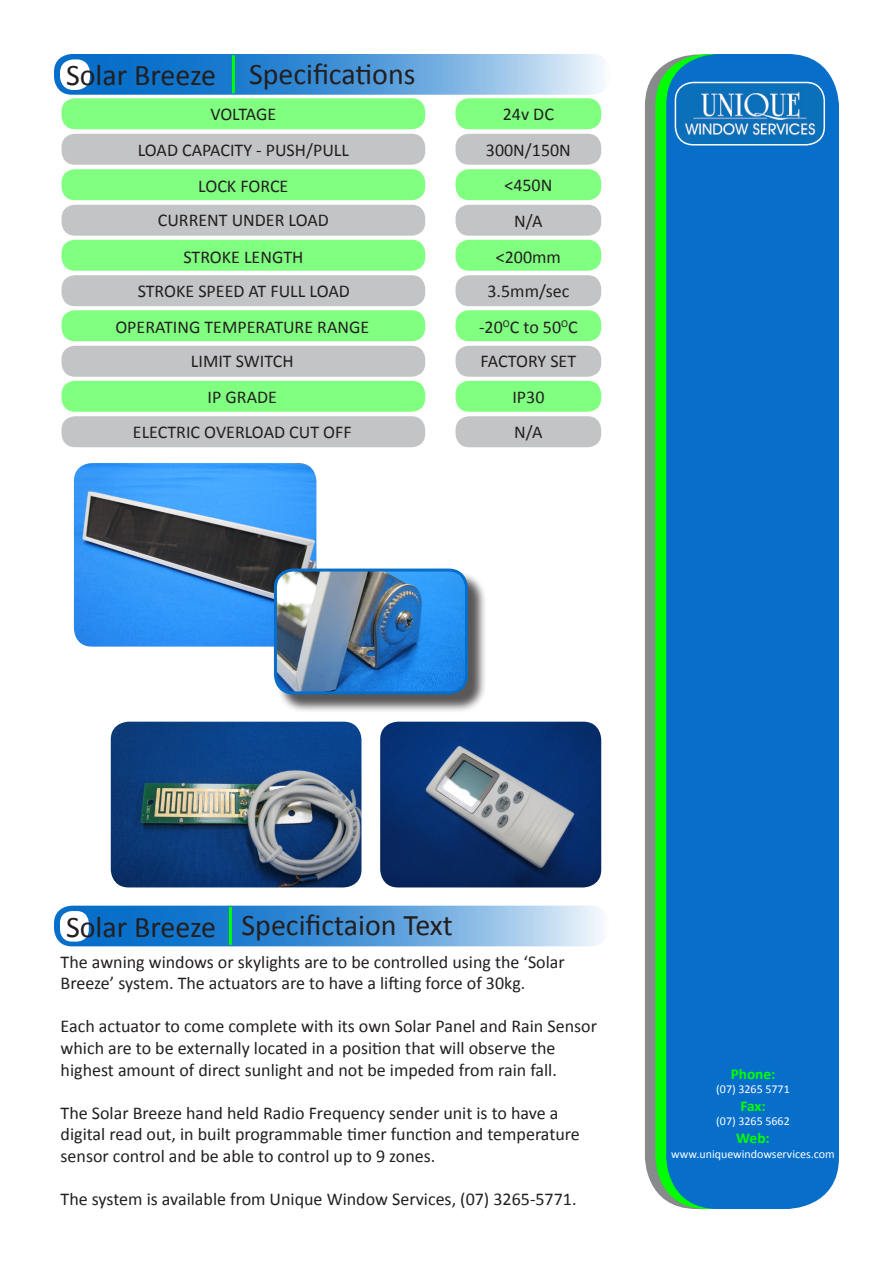
<style>
.page{position:relative;width:893px;height:1263px;background:#fff}
.page>*{position:absolute;margin:0;border:0;box-sizing:border-box;transform-origin:0 0}
.t1{font:30px "Calibri";color:#231f20}
.t2{font:18px/21.6px "Calibri";color:#231f20}
.t3{font:700 15px "Calibri";color:#0f0}
.t4{font:12px "Calibri";color:#fff}
</style>
<div class="page">
<svg style="left:54px;top:54px;width:556px;height:41px;background:#579dda"></svg>
<div style="left:60px;top:59px;width:30px;height:31px;background:#fff;border-radius:13px"></div>
<hr style="left:232px;top:55px;width:3px;height:38px;background:#00fe02">
<div style="left:645px;top:55px;width:173px;height:1154px;background:#888a8c;border-radius:52px"></div>
<div style="left:655px;top:54px;width:173px;height:1155px;background:#0f0;border-radius:52px"></div>
<div style="left:666px;top:54px;width:173px;height:1155px;background:#076fca;border-radius:52px"></div>
<img style="left:675px;top:82px;width:149px;height:63px">
<div style="left:675px;top:82px;width:150px;height:63px;border:2px solid #fff;border-radius:18px"></div>
<div style="left:62px;top:98px;width:363px;height:31px;background:#80ff80;border-radius:14px"></div>
<div style="left:62px;top:134px;width:363px;height:31px;background:#c3c4c5;border-radius:14px"></div>
<div style="left:62px;top:169px;width:363px;height:31px;background:#80ff80;border-radius:14px"></div>
<div style="left:62px;top:205px;width:363px;height:31px;background:#c3c4c5;border-radius:14px"></div>
<div style="left:62px;top:240px;width:363px;height:31px;background:#80ff80;border-radius:14px"></div>
<div style="left:62px;top:275px;width:363px;height:31px;background:#c3c4c5;border-radius:14px"></div>
<div style="left:62px;top:310px;width:363px;height:31px;background:#80ff80;border-radius:14px"></div>
<div style="left:62px;top:346px;width:363px;height:31px;background:#c3c4c5;border-radius:14px"></div>
<div style="left:62px;top:381px;width:363px;height:31px;background:#80ff80;border-radius:14px"></div>
<div style="left:62px;top:416px;width:363px;height:31px;background:#c3c4c5;border-radius:14px"></div>
<div style="left:456px;top:98px;width:145px;height:31px;background:#80ff80;border-radius:14px"></div>
<div style="left:456px;top:134px;width:145px;height:31px;background:#c3c4c5;border-radius:14px"></div>
<div style="left:456px;top:169px;width:145px;height:31px;background:#80ff80;border-radius:14px"></div>
<div style="left:456px;top:205px;width:145px;height:31px;background:#c3c4c5;border-radius:14px"></div>
<div style="left:456px;top:240px;width:145px;height:31px;background:#80ff80;border-radius:14px"></div>
<div style="left:456px;top:275px;width:145px;height:31px;background:#c3c4c5;border-radius:14px"></div>
<div style="left:456px;top:310px;width:145px;height:31px;background:#80ff80;border-radius:14px"></div>
<div style="left:456px;top:346px;width:145px;height:31px;background:#c3c4c5;border-radius:14px"></div>
<div style="left:456px;top:381px;width:145px;height:31px;background:#80ff80;border-radius:14px"></div>
<div style="left:456px;top:416px;width:145px;height:31px;background:#c3c4c5;border-radius:14px"></div>
<img style="left:74px;top:463px;width:242px;height:184px">
<div style="left:276px;top:571px;width:211px;height:142px;background:#231f20;opacity:.75"></div>
<img style="left:275px;top:570px;width:191px;height:123px">
<div style="left:274px;top:568px;width:194px;height:126px;border:3px solid #076fca;border-radius:18px"></div>
<img style="left:380px;top:722px;width:221px;height:165px">
<img style="left:111px;top:722px;width:250px;height:165px">
<svg style="left:54px;top:906px;width:555px;height:40px;background:#569dda"></svg>
<div style="left:60px;top:911px;width:29px;height:30px;background:#fff;border-radius:12px"></div>
<hr style="left:229px;top:907px;width:3px;height:38px;background:#00fe02">
<p class="t1" style="left:66px;top:56px;width:152px">Solar Breeze</p>
<p class="t1" style="left:249px;top:55px;width:168px">Specifications</p>
<p class="t2" style="left:210px;top:104px;width:67px">VOLTAGE</p>
<p class="t2" style="left:138px;top:139px;width:213px">LOAD CAPACITY - PUSH/PULL</p>
<p class="t2" style="left:198px;top:175px;width:92px">LOCK FORCE</p>
<p class="t2" style="left:158px;top:209px;width:173px">CURRENT UNDER LOAD</p>
<p class="t2" style="left:183px;top:246px;width:121px">STROKE LENGTH</p>
<p class="t2" style="left:138px;top:280px;width:214px">STROKE SPEED AT FULL LOAD</p>
<p class="t2" style="left:115px;top:316px;width:255px">OPERATING TEMPERATURE RANGE</p>
<p class="t2" style="left:191px;top:351px;width:104px">LIMIT SWITCH</p>
<p class="t2" style="left:208px;top:387px;width:71px">IP GRADE</p>
<p class="t2" style="left:133px;top:421px;width:220px">ELECTRIC OVERLOAD CUT OFF</p>
<p class="t2" style="left:503px;top:104px;width:53px">24v DC</p>
<p class="t2" style="left:486px;top:139px;width:86px">300N/150N</p>
<p class="t2" style="left:504px;top:175px;width:49px">&lt;450N</p>
<p class="t2" style="left:514px;top:210px;width:30px">N/A</p>
<p class="t2" style="left:496px;top:246px;width:67px">&lt;200mm</p>
<p class="t2" style="left:487px;top:280px;width:83px">3.5mm/sec</p>
<p class="t2" style="left:479px;top:316px;width:100px">-20<sup>O</sup>C to 50<sup>O</sup>C</p>
<p class="t2" style="left:481px;top:351px;width:97px">FACTORY SET</p>
<p class="t2" style="left:512px;top:387px;width:34px">IP30</p>
<p class="t2" style="left:514px;top:421px;width:30px">N/A</p>
<p class="t1" style="left:66px;top:908px;width:152px">Solar Breeze</p>
<p class="t1" style="left:242px;top:906px;width:213px">Specifictaion Text</p>
<p class="t2" style="left:61px;top:951px;width:506px">The awning windows or skylights are to be controlled using the ‘Solar<br>Breeze’ system. The actuators are to have a lifting force of 30kg.</p>
<p class="t2" style="left:61px;top:1016px;width:538px">Each actuator to come complete with its own Solar Panel and Rain Sensor which are to be externally located in a position that will observe the highest amount of direct sunlight and not be impeded from rain fall.</p>
<p class="t2" style="left:61px;top:1102px;width:521px">The Solar Breeze hand held Radio Frequency sender unit is to have a digital read out, in built programmable timer function and temperature sensor control and be able to control up to 9 zones.</p>
<p class="t2" style="left:61px;top:1188px;width:517px">The system is available from Unique Window Services, (07) 3265-5771.</p>
<p class="t3" style="left:731px;top:1064px;width:46px">Phone:</p>
<p class="t4" style="left:716px;top:1081px;width:75px">(07) 3265 5771</p>
<p class="t3" style="left:740px;top:1096px;width:27px">Fax:</p>
<p class="t4" style="left:716px;top:1114px;width:75px">(07) 3265 5662</p>
<p class="t3" style="left:736px;top:1129px;width:35px">Web:</p>
<p class="t4" style="left:671px;top:1146px;width:165px">www.uniquewindowservices.com</p>
</div>
